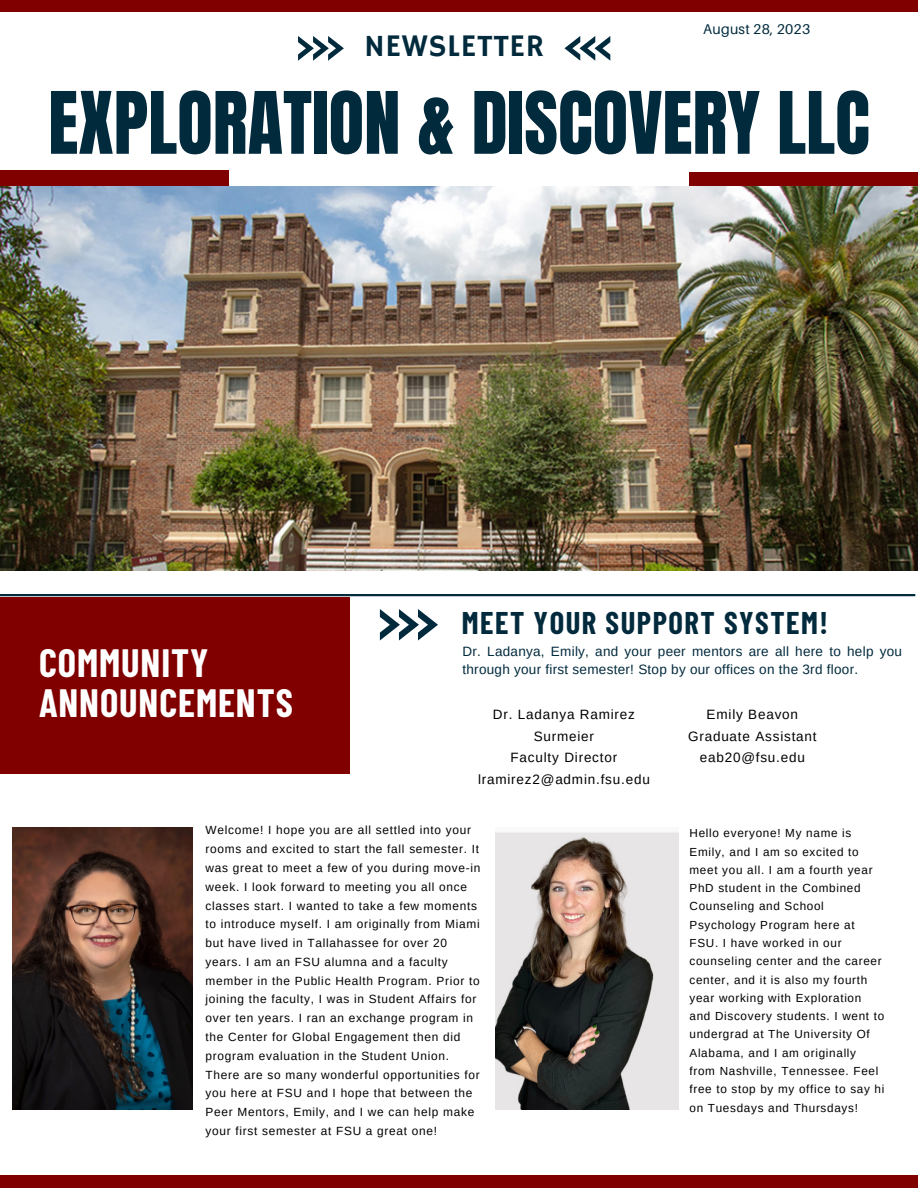
<style>
.page{position:relative;width:918px;height:1188px;background:#fff}
.page>*{position:absolute;margin:0;border:0;box-sizing:border-box;transform-origin:0 0}
.t1{font:73.05px "Anton";color:#022a3d}
.t2{font:700 38.55px/40.2px "Barlow Condensed";letter-spacing:.025em;color:#fff}
.t3{font:31.35px "Hammersmith One";letter-spacing:.02em;color:#022a3d}
.t4{font:700 30.6px "Barlow Condensed";letter-spacing:.05em;color:#022a3d}
.t5{font:14.1px "Aileron";letter-spacing:.015em;color:#022a3d}
.t6{font:13.5px/18px "Arimo";letter-spacing:.02em;color:#022a3d}
.t7{font:13.5px/21.3px "Arimo";letter-spacing:.06em;color:#000;text-align:center}
.t8{font:11.85px/18.8px "Arimo";letter-spacing:.06em;color:#000}
.t9{font:11.7px/18.3px "Arimo";letter-spacing:.06em;color:#000}
</style>
<div class="page">
<div style="left:0;top:597px;width:349px;height:177px;background:#800000"></div>
<div style="left:0;top:170px;width:228px;height:22px;background:#800000"></div>
<div style="left:690px;top:172px;width:228px;height:22px;background:#800000"></div>
<svg style="left:380px;top:609px;width:58px;height:32px"></svg>
<svg style="left:298px;top:36px;width:46px;height:25px"></svg>
<svg style="left:564px;top:36px;width:46px;height:25px"></svg>
<div style="left:0;top:0;width:918px;height:12px;background:#800000"></div>
<div style="left:0;top:1175px;width:918px;height:13px;background:#800000"></div>
<hr style="left:0;top:594px;width:915px;height:2px;background:#022a3d">
<img style="left:0;top:186px;width:918px;height:384px">
<img style="left:12px;top:827px;width:180px;height:283px">
<img style="left:495px;top:832px;width:184px;height:278px">
<p class="t3" style="left:364px;top:28px;width:181px">NEWSLETTER</p>
<p class="t5" style="left:703px;top:20px;width:108px">August 28, 2023</p>
<p class="t1" style="left:48px;top:71px;width:823px">EXPLORATION &amp; DISCOVERY LLC</p>
<p class="t2" style="left:39px;top:641px;width:255px">COMMUNITY<br>ANNOUNCEMENTS</p>
<p class="t4" style="left:462px;top:604px;width:368px">MEET YOUR SUPPORT SYSTEM!</p>
<p class="t6" style="left:462px;top:642px;width:441px">Dr. Ladanya, Emily, and your peer mentors are all here to help you through your first semester! Stop by our offices on the 3rd floor.</p>
<p class="t7" style="left:493px;top:704px;width:144px">Dr. Ladanya Ramirez<br>Surmeier</p>
<p class="t7" style="left:511px;top:747px;width:108px">Faculty Director</p>
<p class="t7" style="left:478px;top:768px;width:173px">lramirez2@admin.fsu.edu</p>
<p class="t7" style="left:707px;top:704px;width:93px">Emily Beavon</p>
<p class="t7" style="left:688px;top:725px;width:130px">Graduate Assistant</p>
<p class="t7" style="left:700px;top:747px;width:107px">eab20@fsu.edu</p>
<p class="t8" style="left:206px;top:821px;width:276px">Welcome! I hope you are all settled into your rooms and excited to start the fall semester. It was great to meet a few of you during move-in week. I look forward to meeting you all once classes start. I wanted to take a few moments to introduce myself. I am originally from Miami but have lived in Tallahassee for over 20 years. I am an FSU alumna and a faculty member in the Public Health Program. Prior to joining the faculty, I was in Student Affairs for over ten years. I ran an exchange program in the Center for Global Engagement then did program evaluation in the Student Union.<br>There are so many wonderful opportunities for you here at FSU and I hope that between the Peer Mentors, Emily, and I we can help make your first semester at FSU a great one!</p>
<p class="t9" style="left:690px;top:824px;width:196px">Hello everyone! My name is<br>Emily, and I am so excited to meet you all. I am a fourth year<br>PhD student in the Combined<br>Counseling and School<br>Psychology Program here at<br>FSU. I have worked in our counseling center and the career center, and it is also my fourth year working with Exploration and Discovery students. I went to undergrad at The University Of<br>Alabama, and I am originally from Nashville, Tennessee. Feel free to stop by my office to say hi on Tuesdays and Thursdays!</p>
</div>
